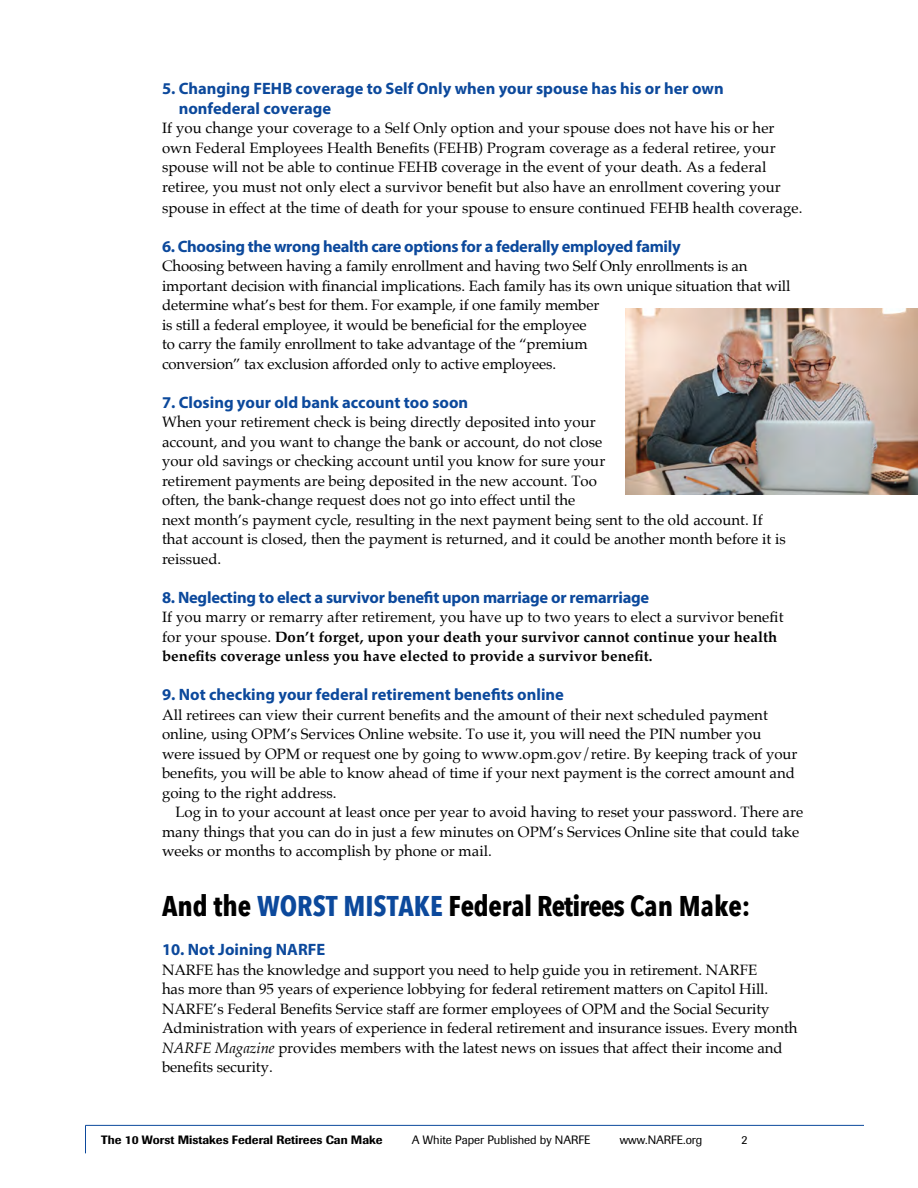
<style>
.page{position:relative;width:918px;height:1188px;background:#fff}
.page>*{position:absolute;margin:0;border:0;box-sizing:border-box;transform-origin:0 0}
.t1{font:700 28.5px "Avenir Next Condensed";color:#000}
.t2{font:700 16.5px/19.5px "Myriad Pro";color:#0c499c}
.t3{font:700 16.5px "Myriad Pro";letter-spacing:-.02em;color:#0c499c}
.t4{font:15px/19.5px "Palatino";color:#000}
.t5{font:700 15px/19.5px "Palatino";letter-spacing:.005em;color:#000}
.t6{font:12px "Imago";color:#000}
.t7{font:500 12px "Imago";color:#000}
.s1{font-weight:400}
.s2{color:#0c499c}
.s3{font-style:italic}
</style>
<div class="page">
<svg style="left:85px;top:1125px;width:1px;height:28px"></svg>
<hr style="left:86px;top:1125px;width:778px;height:1px;background:#0c499c">
<img style="left:625px;top:309px;width:293px;height:186px">
<p class="t2" style="left:179px;top:79px;width:547px;text-indent:-17px">5. Changing FEHB coverage to Self Only when your spouse has his or her own nonfederal coverage</p>
<p class="t4" style="left:162px;top:119px;width:620px">If you change your coverage to a Self Only option and your spouse does not have his or her own Federal Employees Health Benefits (FEHB) Program coverage as a federal retiree, your spouse will not be able to continue FEHB coverage in the event of your death. As a federal retiree, you must not only elect a survivor benefit but also have an enrollment covering your</p>
<p class="t4" style="left:162px;top:198px;width:642px">spouse in effect at the time of death for your spouse to ensure continued FEHB health coverage.</p>
<p class="t3" style="left:162px;top:236px;width:520px">6. Choosing the wrong health care options for a federally employed family</p>
<p class="t4" style="left:162px;top:257px;width:630px">Choosing between having a family enrollment and having two Self Only enrollments is an important decision with financial implications. Each family has its own unique situation that will determine what’s best for them. For example, if one family member<br>is still a federal employee, it would be beneficial for the employee<br>to carry the family enrollment to take advantage of the “premium<br>conversion” tax exclusion afforded only to active employees.</p>
<p class="t2" style="left:162px;top:392px;width:308px">7. Closing your old bank account too soon</p>
<p class="t4" style="left:162px;top:413px;width:625px">When your retirement check is being directly deposited into your<br>account, and you want to change the bank or account, do not close<br>your old savings or checking account until you know for sure your<br>retirement payments are being deposited in the new account. Too<br>often, the bank-change request does not go into effect until the<br>next month’s payment cycle, resulting in the next payment being sent to the old account. If that account is closed, then the payment is returned, and it could be another month before it is reissued.</p>
<p class="t2" style="left:162px;top:587px;width:489px">8. Neglecting to elect a survivor benefit upon marriage or remarriage</p>
<p class="t5" style="left:162px;top:607px;width:623px"><span class="s1">If you marry or remarry after retirement, you have up to two years to elect a survivor benefit for your spouse.</span> Don’t forget, upon your death your survivor cannot continue your health benefits coverage unless you have elected to provide a survivor benefit.</p>
<p class="t2" style="left:162px;top:685px;width:403px">9. Not checking your federal retirement benefits online</p>
<p class="t4" style="left:162px;top:705px;width:637px">All retirees can view their current benefits and the amount of their next scheduled payment online, using OPM’s Services Online website. To use it, you will need the PIN number you were issued by OPM or request one by going to www.opm.gov/retire. By keeping track of your benefits, you will be able to know ahead of time if your next payment is the correct amount and going to the right address.</p>
<p class="t4" style="left:162px;top:803px;width:643px;text-indent:14px">Log in to your account at least once per year to avoid having to reset your password. There are many things that you can do in just a few minutes on OPM’s Services Online site that could take weeks or months to accomplish by phone or mail.</p>
<h1 class="t1" style="left:162px;top:889px;width:590px">And the <span class="s2">WORST MISTAKE</span> Federal Retirees Can Make:</h1>
<p class="t2" style="left:162px;top:940px;width:165px">10. Not Joining NARFE</p>
<p class="t4" style="left:162px;top:960px;width:637px">NARFE has the knowledge and support you need to help guide you in retirement. NARFE<br>has more than 95 years of experience lobbying for federal retirement matters on Capitol Hill.<br>NARFE’s Federal Benefits Service staff are former employees of OPM and the Social Security Administration with years of experience in federal retirement and insurance issues. Every month <span class="s3">NARFE Magazine</span> provides members with the latest news on issues that affect their income and benefits security.</p>
<p class="t7" style="left:101px;top:1132px;width:283px">The 10 Worst Mistakes Federal Retirees Can Make</p>
<p class="t6" style="left:412px;top:1132px;width:180px">A White Paper Published by NARFE</p>
<p class="t6" style="left:620px;top:1132px;width:84px">www.NARFE.org</p>
<p class="t6" style="left:741px;top:1132px;width:7px">2</p>
</div>
